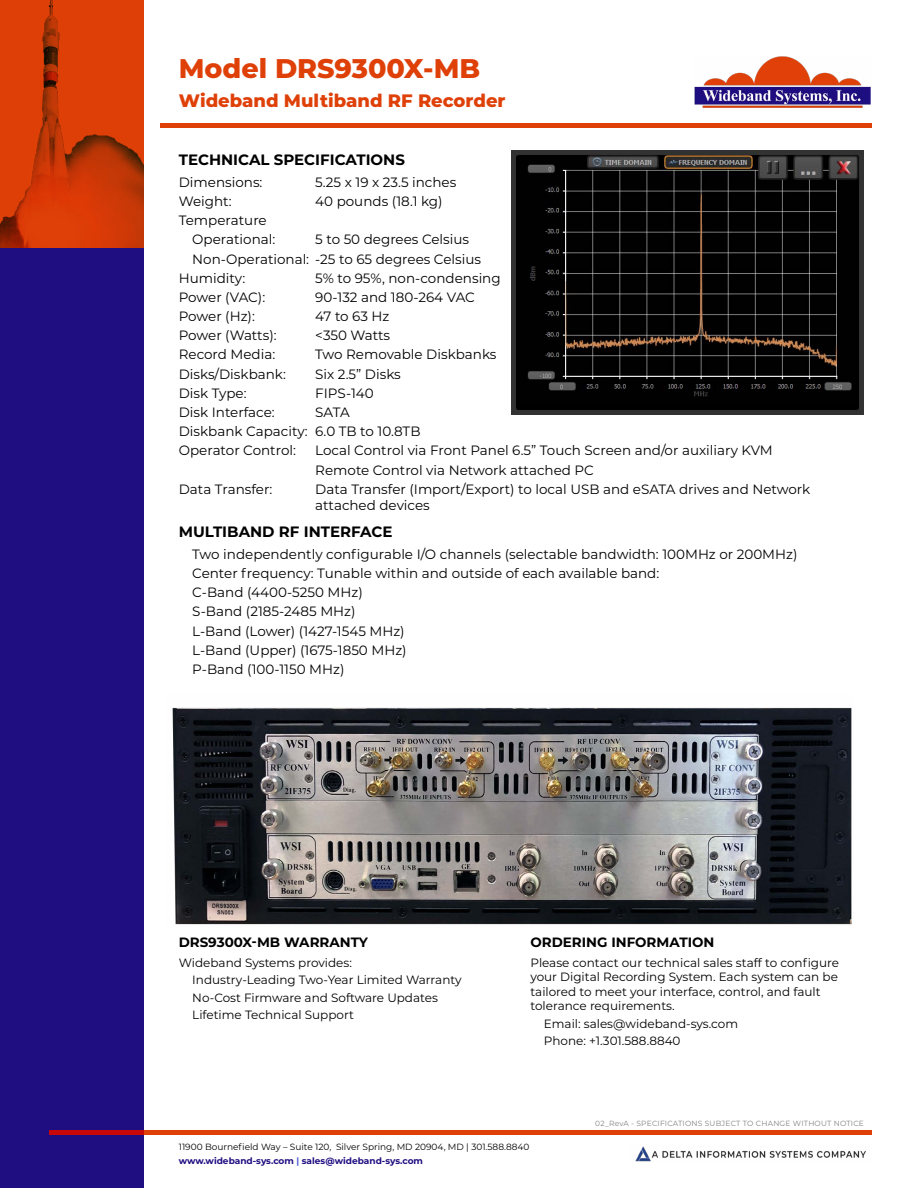
<style>
.page{position:relative;width:918px;height:1188px;background:#fff}
.page>*{position:absolute;margin:0;border:0;box-sizing:border-box;transform-origin:0 0}
.t1{font:800 27px "Montserrat";color:#df4008}
.t2{font:800 18px "Montserrat";color:#df4008}
.t3{font:700 15px "Montserrat";color:#000}
.t4{font:13.5px/19.2px "Montserrat";color:#000}
.t5{font:700 13.5px "Montserrat";color:#000}
.t6{font:12px/17.4px "Montserrat";color:#000}
.t7{font:9px/13.8px "Montserrat";color:#000}
.t8{font:7.5px "Montserrat";letter-spacing:.025em;color:#828282}
.s1{font-weight:700;color:#1f0e81}
.s2{font-weight:700;color:#4f5cd6}
</style>
<div class="page">
<hr style="left:50px;top:1131px;width:822px;height:4px;background:#df4008">
<div style="left:160px;top:123px;width:712px;height:5px;background:#df4008"></div>
<img style="left:694px;top:56px;width:176px;height:52px">
<img style="left:635px;top:1146px;width:231px;height:16px">
<img style="left:512px;top:150px;width:352px;height:264px">
<div style="left:0;top:248px;width:144px;height:940px;background:#1f0e81"></div>
<svg style="left:0;top:0;width:144px;height:248px;background:#d03a06"></svg>
<img style="left:172px;top:707px;width:680px;height:218px">
<h1 class="t1" style="left:179px;top:48px;width:303px">Model DRS9300X-MB</h1>
<h2 class="t2" style="left:179px;top:87px;width:328px">Wideband Multiband RF Recorder</h2>
<p class="t3" style="left:179px;top:148px;width:228px">TECHNICAL SPECIFICATIONS</p>
<p class="t4" style="left:179px;top:172px;width:85px">Dimensions:</p>
<p class="t4" style="left:315px;top:172px;width:143px">5.25 x 19 x 23.5 inches</p>
<p class="t4" style="left:179px;top:191px;width:54px">Weight:</p>
<p class="t4" style="left:315px;top:191px;width:129px">40 pounds (18.1 kg)</p>
<p class="t4" style="left:192px;top:210px;width:85px;text-indent:-14px">Temperature<br>Operational:</p>
<p class="t4" style="left:315px;top:229px;width:155px">5 to 50 degrees Celsius</p>
<p class="t4" style="left:192px;top:249px;width:290px">Non-Operational: -25 to 65 degrees Celsius</p>
<p class="t4" style="left:179px;top:268px;width:68px">Humidity:</p>
<p class="t4" style="left:315px;top:268px;width:187px">5% to 95%, non-condensing</p>
<p class="t4" style="left:179px;top:287px;width:88px">Power (VAC):</p>
<p class="t4" style="left:315px;top:287px;width:161px">90-132 and 180-264 VAC</p>
<p class="t4" style="left:179px;top:306px;width:78px">Power (Hz):</p>
<p class="t4" style="left:315px;top:306px;width:76px">47 to 63 Hz</p>
<p class="t4" style="left:179px;top:325px;width:99px">Power (Watts):</p>
<p class="t4" style="left:315px;top:325px;width:76px">&lt;350 Watts</p>
<p class="t4" style="left:179px;top:345px;width:98px">Record Media:</p>
<p class="t4" style="left:315px;top:345px;width:183px">Two Removable Diskbanks</p>
<p class="t4" style="left:179px;top:364px;width:109px">Disks/Diskbank:</p>
<p class="t4" style="left:315px;top:364px;width:87px">Six 2.5” Disks</p>
<p class="t4" style="left:179px;top:383px;width:69px">Disk Type:</p>
<p class="t4" style="left:315px;top:383px;width:60px">FIPS-140</p>
<p class="t4" style="left:179px;top:402px;width:97px">Disk Interface:</p>
<p class="t4" style="left:179px;top:402px;width:243px;text-indent:136px">SATA<br>Diskbank Capacity: 6.0 TB to 10.8TB<br>Operator Control:</p>
<p class="t4" style="left:315px;top:441px;width:459px">Local Control via Front Panel 6.5” Touch Screen and/or auxiliary KVM<br>Remote Control via Network attached PC</p>
<p class="t4" style="left:179px;top:479px;width:95px">Data Transfer:</p>
<p class="t4" style="left:315px;top:481px;width:497px;line-height:16.2px">Data Transfer (Import/Export) to local USB and eSATA drives and Network attached devices</p>
<p class="t3" style="left:179px;top:520px;width:215px">MULTIBAND RF INTERFACE</p>
<p class="t4" style="left:192px;top:544px;width:607px">Two independently configurable I/O channels (selectable bandwidth: 100MHz or 200MHz)<br>Center frequency: Tunable within and outside of each available band:<br>C-Band (4400-5250 MHz)<br>S-Band (2185-2485 MHz)<br>L-Band (Lower) (1427-1545 MHz)<br>L-Band (Upper) (1675-1850 MHz)<br>P-Band (100-1150 MHz)</p>
<p class="t5" style="left:179px;top:932px;width:191px">DRS9300X-MB WARRANTY</p>
<p class="t6" style="left:192px;top:954px;width:271px;text-indent:-14px">Wideband Systems provides:<br>Industry-Leading Two-Year Limited Warranty No-Cost Firmware and Software Updates Lifetime Technical Support</p>
<p class="t5" style="left:530px;top:932px;width:186px">ORDERING INFORMATION</p>
<p class="t6" style="left:530px;top:955px;width:310px;line-height:14.4px">Please contact our technical sales staff to configure your Digital Recording System. Each system can be tailored to meet your interface, control, and fault tolerance requirements.</p>
<p class="t6" style="left:544px;top:1014px;width:196px">Email: sales@wideband-sys.com<br>Phone: +1.301.588.8840</p>
<p class="t8" style="left:595px;top:1118px;width:270px">02_RevA - SPECIFICATIONS SUBJECT TO CHANGE WITHOUT NOTICE</p>
<p class="t7" style="left:179px;top:1140px;width:352px">11900 Bournefield Way – Suite 120, Silver Spring, MD 20904, MD | 301.588.8840 <span class="s1">www.wideband-sys.com</span> <span class="s2">|</span> <span class="s1">sales@wideband-sys.com</span></p>
</div>
